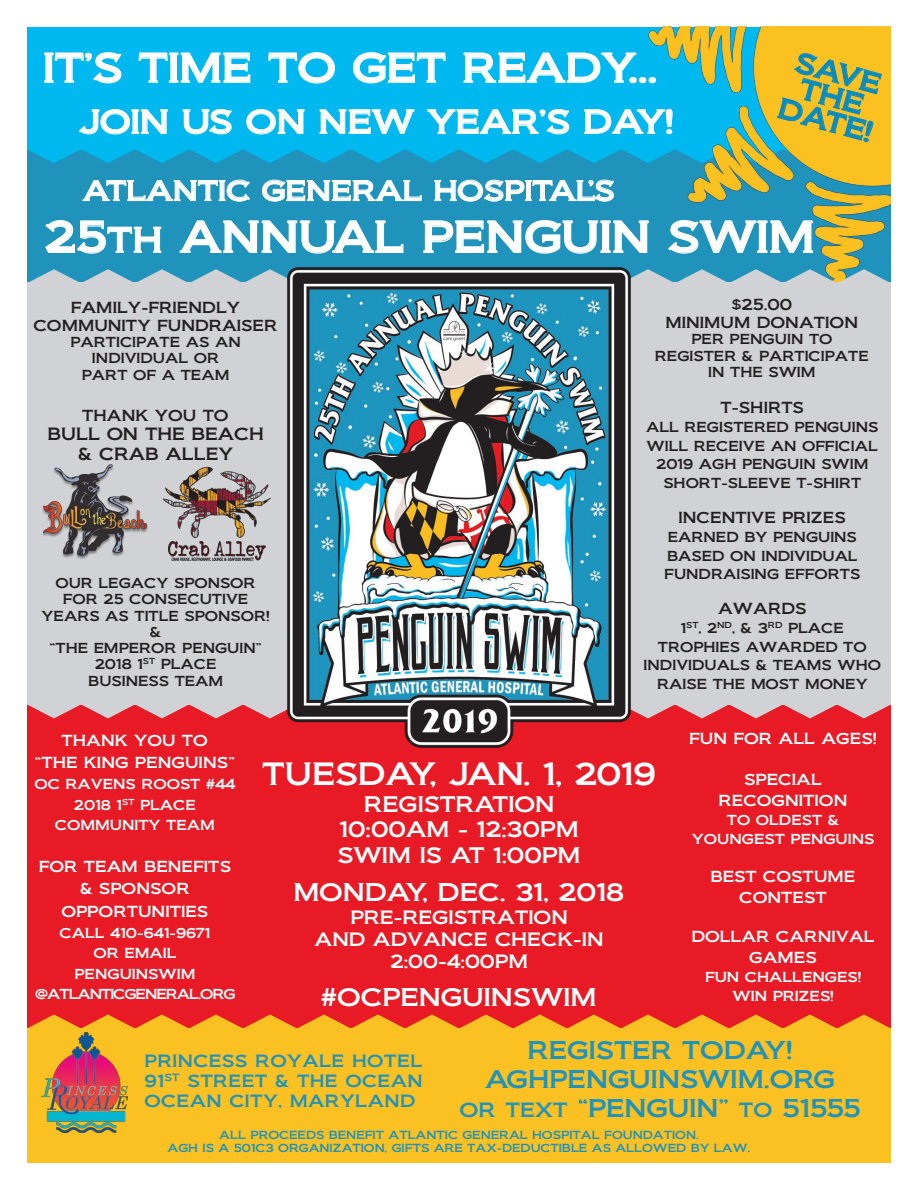
<style>
.page{position:relative;width:918px;height:1188px;background:#fff}
.page>*{position:absolute;margin:0;border:0;box-sizing:border-box;transform-origin:0 0}
.t1{font:42px "Biondi";color:#fff}
.t2{font:39px "Biondi";color:#fff}
.t3{font:31.5px "Biondi";color:#fff}
.t4{font:30px "Biondi";color:#fff}
.t5{font:27px "Biondi";color:#fff}
.t6{font:27px/24.5px "Biondi";color:#0a8cbe;text-align:center}
.t7{font:24px/28.8px "Biondi";color:#1f93bb;text-align:center}
.t8{font:24px "Biondi";color:#fff}
.t9{font:21px/25.2px "Biondi";color:#fff;text-align:center}
.t10{font:18px/21.6px "Biondi";color:#fff;text-align:center}
.t11{font:16.5px/19.8px "Biondi";letter-spacing:.025em;color:#1f93bb;text-align:justify}
.t12{font:16.5px/20px "Biondi";color:#231f20;text-align:center}
.t13{font:15px/22.5px "Biondi";color:#fff;text-align:center}
.t14{font:15px/18px "Biondi";color:#231f20;text-align:center}
.t15{font:13.5px/16.2px "Biondi";color:#231f20;text-align:center}
.t16{font:13.5px/20.2px "Biondi";color:#fff;text-align:center}
.t17{font:10.95px/13.2px "Biondi";color:#1f93bb;text-align:center}
.s1{font-size:33.6px}
.s2{font-size:19.2px}
</style>
<div class="page">
<div style="left:27px;top:27px;width:864px;height:124px;background:#00b8f0"></div>
<div style="left:27px;top:150px;width:864px;height:134px;background:#1f93bb"></div>
<div style="left:27px;top:690px;width:864px;height:346px;background:#e71a25"></div>
<div style="left:27px;top:283px;width:864px;height:422px;background:#d1d2d5"></div>
<div style="left:27px;top:1028px;width:864px;height:134px;background:#fbc021"></div>
<svg style="left:44px;top:52px;width:78px;height:32px"></svg>
<svg style="left:138px;top:52px;width:113px;height:31px"></svg>
<svg style="left:268px;top:52px;width:67px;height:32px"></svg>
<svg style="left:353px;top:52px;width:93px;height:32px"></svg>
<svg style="left:463px;top:52px;width:159px;height:31px"></svg>
<svg style="left:78px;top:109px;width:90px;height:26px"></svg>
<svg style="left:182px;top:109px;width:50px;height:26px"></svg>
<svg style="left:246px;top:109px;width:59px;height:26px"></svg>
<svg style="left:319px;top:109px;width:96px;height:25px"></svg>
<svg style="left:427px;top:109px;width:143px;height:26px"></svg>
<svg style="left:584px;top:109px;width:38px;height:25px"></svg>
<svg style="left:29px;top:150px;width:590px;height:13px"></svg>
<img style="left:622px;top:26px;width:269px;height:243px">
<svg style="left:777px;top:53px;width:105px;height:90px;background:#d8b936"></svg>
<img style="left:41px;top:1033px;width:87px;height:99px">
<svg style="left:28px;top:1014px;width:862px;height:14px"></svg>
<svg style="left:27px;top:269px;width:864px;height:14px"></svg>
<img style="left:42px;top:464px;width:106px;height:95px">
<img style="left:169px;top:542px;width:96px;height:18px">
<img style="left:163px;top:466px;width:108px;height:71px">
<svg style="left:82px;top:179px;width:168px;height:23px"></svg>
<svg style="left:262px;top:179px;width:160px;height:23px"></svg>
<svg style="left:434px;top:179px;width:180px;height:23px"></svg>
<svg style="left:45px;top:220px;width:117px;height:34px"></svg>
<svg style="left:179px;top:220px;width:225px;height:34px"></svg>
<svg style="left:423px;top:219px;width:227px;height:35px"></svg>
<svg style="left:667px;top:219px;width:147px;height:35px"></svg>
<svg style="left:28px;top:705px;width:862px;height:13px"></svg>
<img style="left:285px;top:264px;width:348px;height:484px">
<p class="t2" style="left:43px;top:44px;width:615px">IT’S TIME TO GET READY...</p>
<p class="t3" style="left:79px;top:103px;width:596px">JOIN US ON NEW YEAR’S DAY!</p>
<p class="t6" style="left:795px;top:48px;width:98px;rotate:15deg">SAVE<br>THE<br>DATE!</p>
<p class="t5" style="left:83px;top:174px;width:533px">ATLANTIC GENERAL HOSPITAL’S</p>
<p class="t1" style="left:44px;top:211px;width:772px">25<span class="s1">TH</span> ANNUAL PENGUIN SWIM</p>
<p class="t14" style="left:33px;top:298px;width:246px">FAMILY-FRIENDLY<br>COMMUNITY FUNDRAISER</p>
<p class="t15" style="left:70px;top:334px;width:172px">PARTICIPATE AS AN<br>INDIVIDUAL OR<br>PART OF A TEAM</p>
<p class="t14" style="left:82px;top:406px;width:148px">THANK YOU TO</p>
<p class="t12" style="left:48px;top:424px;width:218px">BULL ON THE BEACH &amp; CRAB ALLEY</p>
<p class="t15" style="left:42px;top:575px;width:230px">OUR LEGACY SPONSOR<br>FOR 25 CONSECUTIVE<br>YEARS AS TITLE SPONSOR! &amp;<br>“THE EMPEROR PENGUIN”<br>2018 1<sup>ST</sup> PLACE<br>BUSINESS TEAM</p>
<p class="t14" style="left:665px;top:295px;width:194px">$25.00<br>MINIMUM DONATION</p>
<p class="t15" style="left:655px;top:331px;width:215px">PER PENGUIN TO<br>REGISTER &amp; PARTICIPATE<br>IN THE SWIM</p>
<p class="t14" style="left:721px;top:398px;width:85px">T-SHIRTS</p>
<p class="t15" style="left:646px;top:418px;width:234px;line-height:18.6px">ALL REGISTERED PENGUINS<br>WILL RECEIVE AN OFFICIAL<br>2019 AGH PENGUIN SWIM<br>SHORT-SLEEVE T-SHIRT</p>
<p class="t14" style="left:679px;top:508px;width:169px">INCENTIVE PRIZES</p>
<p class="t15" style="left:664px;top:528px;width:197px;line-height:18.6px;text-align:left">EARNED BY PENGUINS<br>BASED ON INDIVIDUAL<br>FUNDRAISING EFFORTS</p>
<p class="t14" style="left:718px;top:599px;width:90px">AWARDS</p>
<p class="t15" style="left:644px;top:619px;width:239px;line-height:18.8px">1<sup>ST</sup>, 2<sup>ND</sup>, &amp; 3<sup>RD</sup> PLACE<br>TROPHIES AWARDED TO<br>INDIVIDUALS &amp; TEAMS WHO<br>RAISE THE MOST MONEY</p>
<p class="t13" style="left:35px;top:729px;width:201px">THANK YOU TO<br>“THE KING PENGUINS”</p>
<p class="t16" style="left:34px;top:774px;width:203px">OC RAVENS ROOST #44<br>2018 1<sup>ST</sup> PLACE<br>COMMUNITY TEAM</p>
<p class="t13" style="left:39px;top:855px;width:194px">FOR TEAM BENEFITS &amp; SPONSOR<br>OPPORTUNITIES</p>
<p class="t16" style="left:35px;top:923px;width:202px">CALL 410-641-9671<br>OR EMAIL<br>PENGUINSWIM @ATLANTICGENERAL.ORG</p>
<p class="t4" style="left:262px;top:755px;width:395px">TUESDAY, JAN. 1, 2019</p>
<p class="t9" style="left:338px;top:792px;width:244px">REGISTRATION<br>10:00AM - 12:30PM<br>SWIM IS AT 1:00PM</p>
<p class="t8" style="left:293px;top:878px;width:332px">MONDAY, DEC. 31, 2018</p>
<p class="t10" style="left:315px;top:907px;width:291px">PRE-REGISTRATION<br>AND ADVANCE CHECK-IN<br>2:00-4:00PM</p>
<p class="t8" style="left:321px;top:983px;width:277px">#OCPENGUINSWIM</p>
<p class="t13" style="left:689px;top:727px;width:189px">FUN FOR ALL AGES!</p>
<p class="t13" style="left:719px;top:769px;width:131px;line-height:20.7px">SPECIAL<br>RECOGNITION</p>
<p class="t16" style="left:692px;top:810px;width:184px;line-height:18.8px">TO OLDEST &amp;<br>YOUNGEST PENGUINS</p>
<p class="t13" style="left:710px;top:866px;width:146px;line-height:20.7px">BEST COSTUME<br>CONTEST</p>
<p class="t13" style="left:691px;top:926px;width:185px;line-height:20.7px">DOLLAR CARNIVAL<br>GAMES</p>
<p class="t16" style="left:705px;top:968px;width:158px;line-height:18.8px">FUN CHALLENGES!<br>WIN PRIZES!</p>
<p class="t7" style="left:460px;top:1036px;width:403px">REGISTER TODAY!<br>AGHPENGUINSWIM.ORG<br><span class="s2">OR TEXT</span> “PENGUIN” <span class="s2">TO</span> 51555</p>
<p class="t11" style="left:144px;top:1051px;width:280px">PRINCESS ROYALE HOTEL 91<sup>ST</sup> STREET &amp; THE OCEAN OCEAN CITY, MARYLAND</p>
<p class="t17" style="left:168px;top:1128px;width:584px">ALL PROCEEDS BENEFIT ATLANTIC GENERAL HOSPITAL FOUNDATION.<br>AGH IS A 501C3 ORGANIZATION, GIFTS ARE TAX-DEDUCTIBLE AS ALLOWED BY LAW.</p>
</div>
